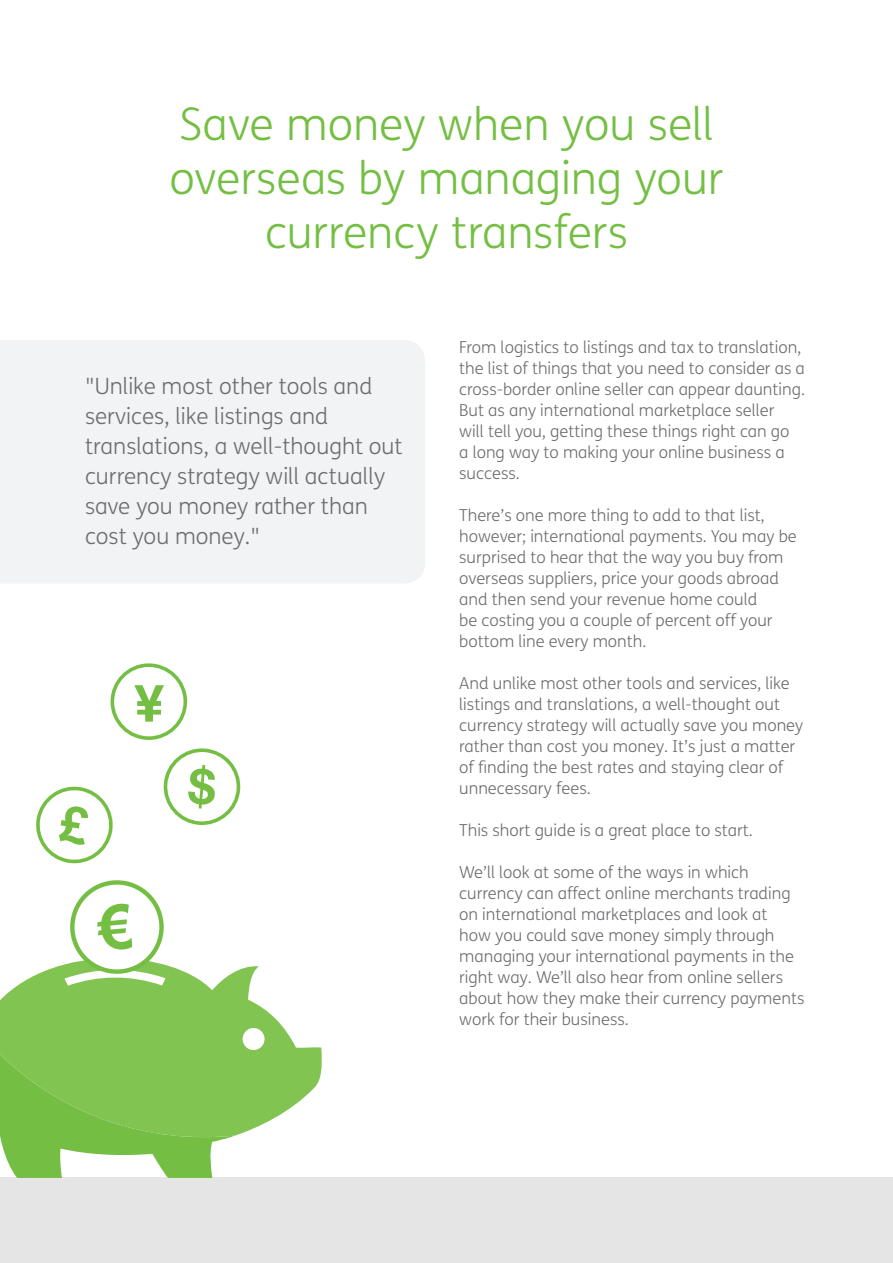
<style>
.page{position:relative;width:893px;height:1263px;background:#fff}
.page>*{position:absolute;margin:0;border:0;box-sizing:border-box;transform-origin:0 0}
.t1{font:300 45px/54px "FS Me";letter-spacing:-.005em;color:#74bf43;text-align:center}
.t2{font:300 22.5px/30px "FS Me";color:#6c6d70}
.t3{font:300 16.5px/21px "FS Me";color:#6c6d70}
</style>
<div class="page">
<div style="left:0;top:340px;width:425px;height:243px;background:#f2f3f4"></div>
<div style="left:0;top:1178px;width:893px;height:85px;background:#e5e5e5"></div>
<svg style="left:0;top:963px;width:322px;height:173px;fill:#82c451"></svg>
<svg style="left:0;top:1035px;width:235px;height:143px;background:#8ac85f"></svg>
<svg style="left:36px;top:786px;width:77px;height:78px"></svg>
<svg style="left:68px;top:880px;width:98px;height:96px"></svg>
<svg style="left:110px;top:663px;width:77px;height:77px"></svg>
<div style="left:114px;top:667px;width:70px;height:70px;background:#fff;border-radius:50%"></div>
<svg style="left:134px;top:685px;width:30px;height:37px"></svg>
<svg style="left:163px;top:748px;width:78px;height:77px"></svg>
<h1 class="t1" style="left:170px;top:96px;width:555px">Save money when you sell overseas by managing your currency transfers</h1>
<h2 class="t2" style="left:85px;top:370px;width:319px">"Unlike most other tools and services, like listings and translations, a well-thought out currency strategy will actually save you money rather than cost you money."</h2>
<p class="t3" style="left:459px;top:336px;width:347px">From logistics to listings and tax to translation, the list of things that you need to consider as a cross-border online seller can appear daunting.<br>But as any international marketplace seller<br>will tell you, getting these things right can go<br>a long way to making your online business a success.</p>
<p class="t3" style="left:459px;top:504px;width:339px">There’s one more thing to add to that list, however; international payments. You may be surprised to hear that the way you buy from overseas suppliers, price your goods abroad and then send your revenue home could<br>be costing you a couple of percent off your bottom line every month.</p>
<p class="t3" style="left:459px;top:672px;width:346px">And unlike most other tools and services, like listings and translations, a well-thought out currency strategy will actually save you money rather than cost you money. It’s just a matter of finding the best rates and staying clear of unnecessary fees.</p>
<p class="t3" style="left:459px;top:819px;width:295px">This short guide is a great place to start.</p>
<p class="t3" style="left:459px;top:861px;width:347px">We’ll look at some of the ways in which currency can affect online merchants trading on international marketplaces and look at<br>how you could save money simply through managing your international payments in the right way. We’ll also hear from online sellers about how they make their currency payments work for their business.</p>
</div>
